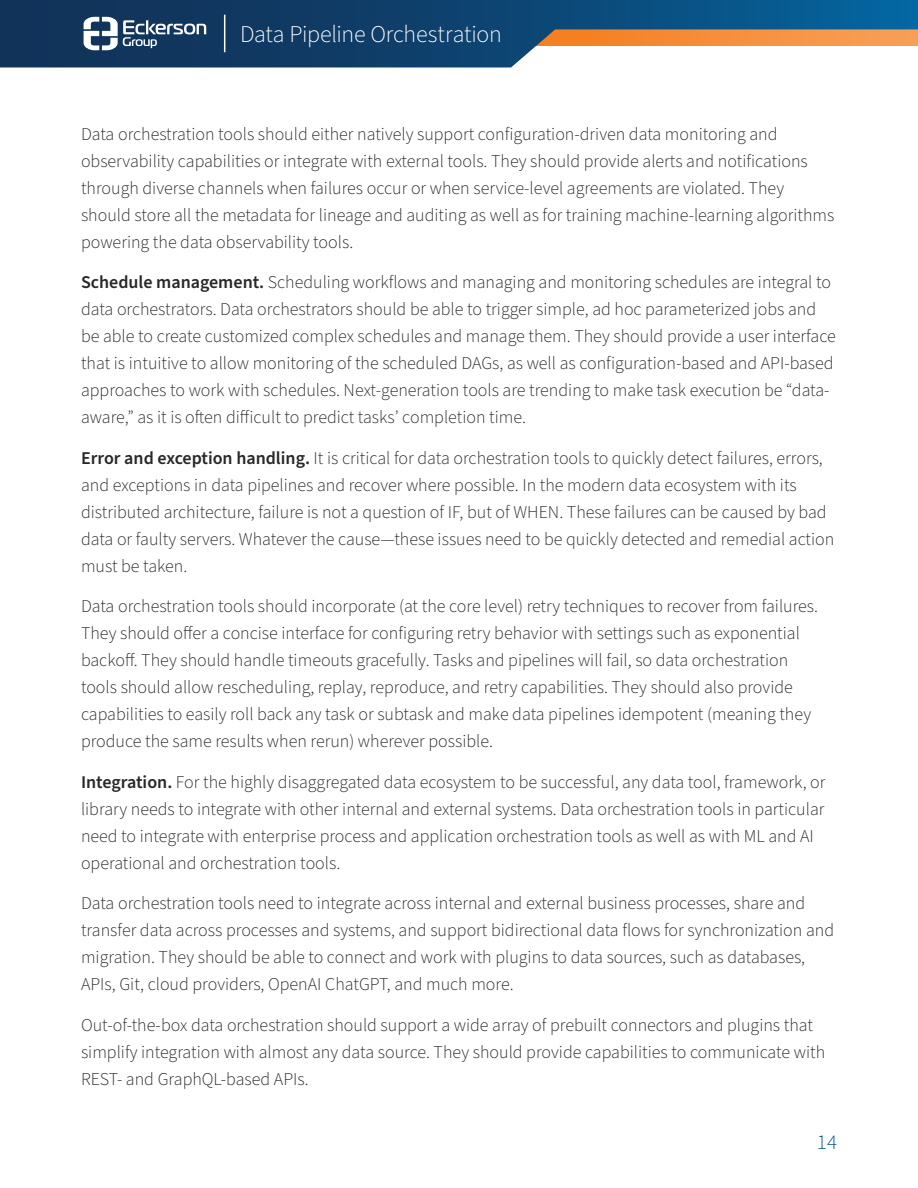
<style>
.page{position:relative;width:918px;height:1188px;background:#fff}
.page>*{position:absolute;margin:0;border:0;box-sizing:border-box;transform-origin:0 0}
.t1{font:300 24px "Source Sans Pro";letter-spacing:-.01em;color:#fff}
.t2{font:300 21px "Source Sans Pro";color:#005291}
.t3{font:300 18px/27px "Source Sans Pro";color:#292829}
.s1{font-weight:600}
</style>
<div class="page">
<svg style="left:0;top:0;width:918px;height:68px;background:#4b677f"></svg>
<svg style="left:84px;top:17px;width:122px;height:33px"></svg>
<hr style="left:224px;top:15px;width:1px;height:37px;background:#fff">
<h1 class="t1" style="left:240px;top:18px;width:263px">Data Pipeline Orchestration</h1>
<p class="t3" style="left:81px;top:121px;width:755px">Data orchestration tools should either natively support configuration-driven data monitoring and observability capabilities or integrate with external tools. They should provide alerts and notifications through diverse channels when failures occur or when service-level agreements are violated. They should store all the metadata for lineage and auditing as well as for training machine-learning algorithms powering the data observability tools.</p>
<p class="t3" style="left:81px;top:270px;width:756px"><span class="s1">Schedule management.</span> Scheduling workflows and managing and monitoring schedules are integral to data orchestrators. Data orchestrators should be able to trigger simple, ad hoc parameterized jobs and be able to create customized complex schedules and manage them. They should provide a user interface that is intuitive to allow monitoring of the scheduled DAGs, as well as configuration-based and API-based approaches to work with schedules. Next-generation tools are trending to make task execution be “data&shy;aware,” as it is often difficult to predict tasks’ completion time.</p>
<p class="t3" style="left:81px;top:445px;width:755px"><span class="s1">Error and exception handling.</span> It is critical for data orchestration tools to quickly detect failures, errors, and exceptions in data pipelines and recover where possible. In the modern data ecosystem with its distributed architecture, failure is not a question of IF, but of WHEN. These failures can be caused by bad data or faulty servers. Whatever the cause—these issues need to be quickly detected and remedial action must be taken.</p>
<p class="t3" style="left:81px;top:594px;width:739px">Data orchestration tools should incorporate (at the core level) retry techniques to recover from failures.<br>They should offer a concise interface for configuring retry behavior with settings such as exponential backoff. They should handle timeouts gracefully. Tasks and pipelines will fail, so data orchestration tools should allow rescheduling, replay, reproduce, and retry capabilities. They should also provide capabilities to easily roll back any task or subtask and make data pipelines idempotent (meaning they produce the same results when rerun) wherever possible.</p>
<p class="t3" style="left:81px;top:769px;width:746px"><span class="s1">Integration.</span> For the highly disaggregated data ecosystem to be successful, any data tool, framework, or library needs to integrate with other internal and external systems. Data orchestration tools in particular need to integrate with enterprise process and application orchestration tools as well as with ML and AI operational and orchestration tools.</p>
<p class="t3" style="left:81px;top:891px;width:755px">Data orchestration tools need to integrate across internal and external business processes, share and transfer data across processes and systems, and support bidirectional data flows for synchronization and migration. They should be able to connect and work with plugins to data sources, such as databases, APIs, Git, cloud providers, OpenAI ChatGPT, and much more.</p>
<p class="t3" style="left:81px;top:1012px;width:746px">Out-of-the-box data orchestration should support a wide array of prebuilt connectors and plugins that simplify integration with almost any data source. They should provide capabilities to communicate with<br>REST- and GraphQL-based APIs.</p>
<p class="t2" style="left:817px;top:1128px;width:22px">14</p>
</div>
